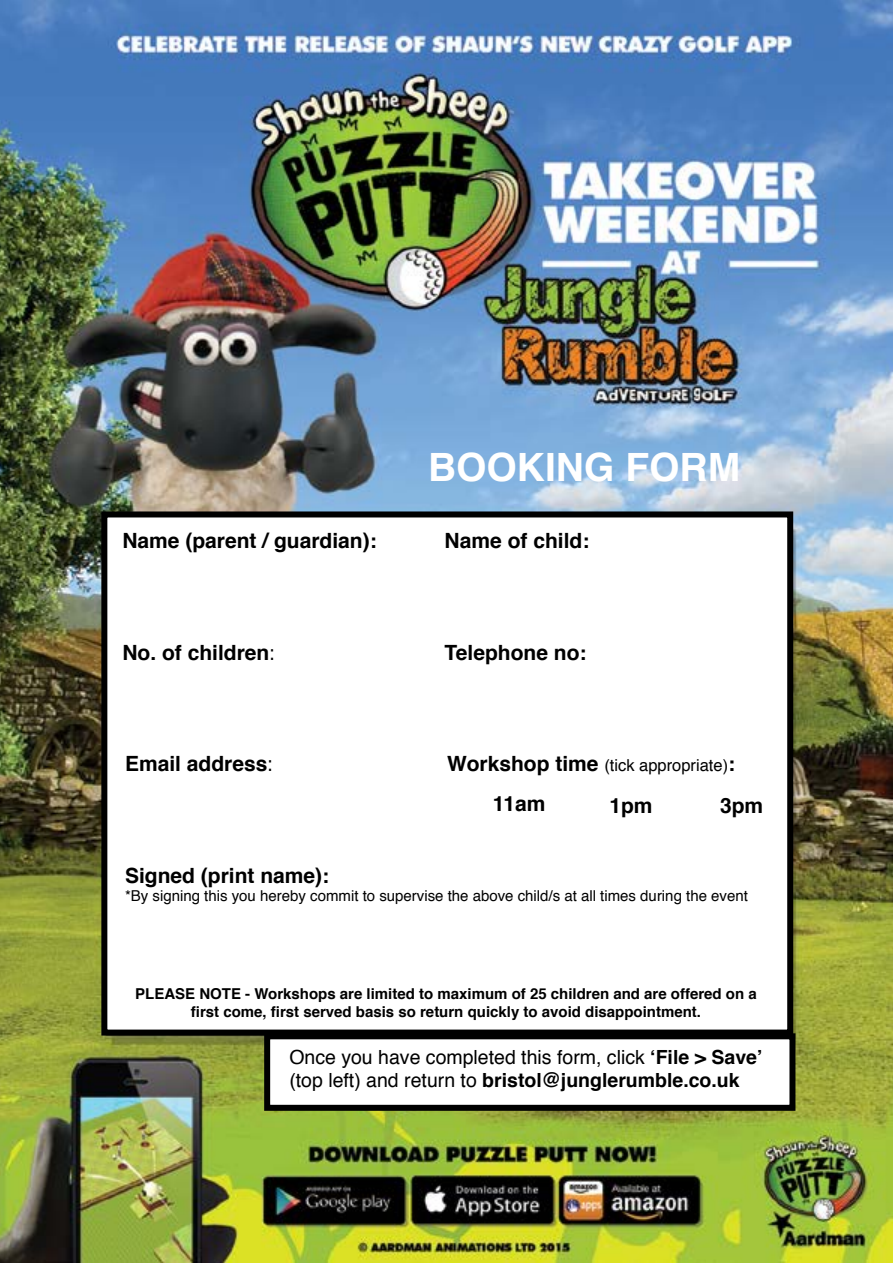
<style>
.page{position:relative;width:893px;height:1263px;background:#fff}
.page>*{position:absolute;margin:0;border:0;box-sizing:border-box;transform-origin:0 0}
.t1{font:700 39px "Helvetica";color:#fff}
.t2{font:700 21px "Helvetica";color:#000}
.t3{font:19.5px/23.4px "Helvetica";color:#000}
.t4{font:16.5px "Helvetica";color:#000}
.t5{font:700 15px/18px "Helvetica";color:#000;text-align:center}
.t6{font:15px "Helvetica";color:#000}
.s1{font-family:"Gotham";font-weight:400}
.s2{font-weight:700;font-size:21px}
.s3{font-weight:700}
</style>
<div class="page">
<img style="left:0;top:0;width:893px;height:1263px">
<div style="left:104px;top:514px;width:686px;height:518px;background:#fff"></div>
<div style="left:101px;top:511px;width:692px;height:524px;border:6px solid #000"></div>
<div style="left:267px;top:1036px;width:525px;height:72px;background:#fff"></div>
<div style="left:264px;top:1033px;width:531px;height:78px;border:6px solid #000"></div>
<h2 class="t2" style="left:122px;top:524px;width:256px">Name (parent / guardian):</h2>
<h2 class="t2" style="left:122px;top:635px;width:154px">No. of children<span class="s1">:</span></h2>
<h1 class="t1" style="left:428px;top:436px;width:313px">BOOKING FORM</h1>
<h2 class="t2" style="left:445px;top:524px;width:146px">Name of child:</h2>
<h2 class="t2" style="left:445px;top:635px;width:143px">Telephone no:</h2>
<h2 class="t2" style="left:125px;top:747px;width:149px">Email address<span class="s1">:</span></h2>
<p class="t4" style="left:447px;top:753px;width:289px"><span class="s2">Workshop time</span> (tick appropriate)<span class="s2">:</span></p>
<h2 class="t2" style="left:493px;top:787px;width:54px">11am</h2>
<h2 class="t2" style="left:609px;top:788px;width:45px">1pm</h2>
<h2 class="t2" style="left:720px;top:788px;width:45px">3pm</h2>
<h2 class="t2" style="left:125px;top:859px;width:206px">Signed (print name):</h2>
<p class="t6" style="left:125px;top:884px;width:624px">*By signing this you hereby commit to supervise the above child/s at all times during the event</p>
<p class="t5" style="left:135px;top:984px;width:623px">PLEASE NOTE - Workshops are limited to maximum of 25 children and are offered on a first come, first served basis so return quickly to avoid disappointment.</p>
<h3 class="t3" style="left:289px;top:1046px;width:475px">Once you have completed this form, click <span class="s3">‘File &gt; Save’ </span>(top left) and return to <span class="s3">bristol@junglerumble.co.uk</span></h3>
</div>
